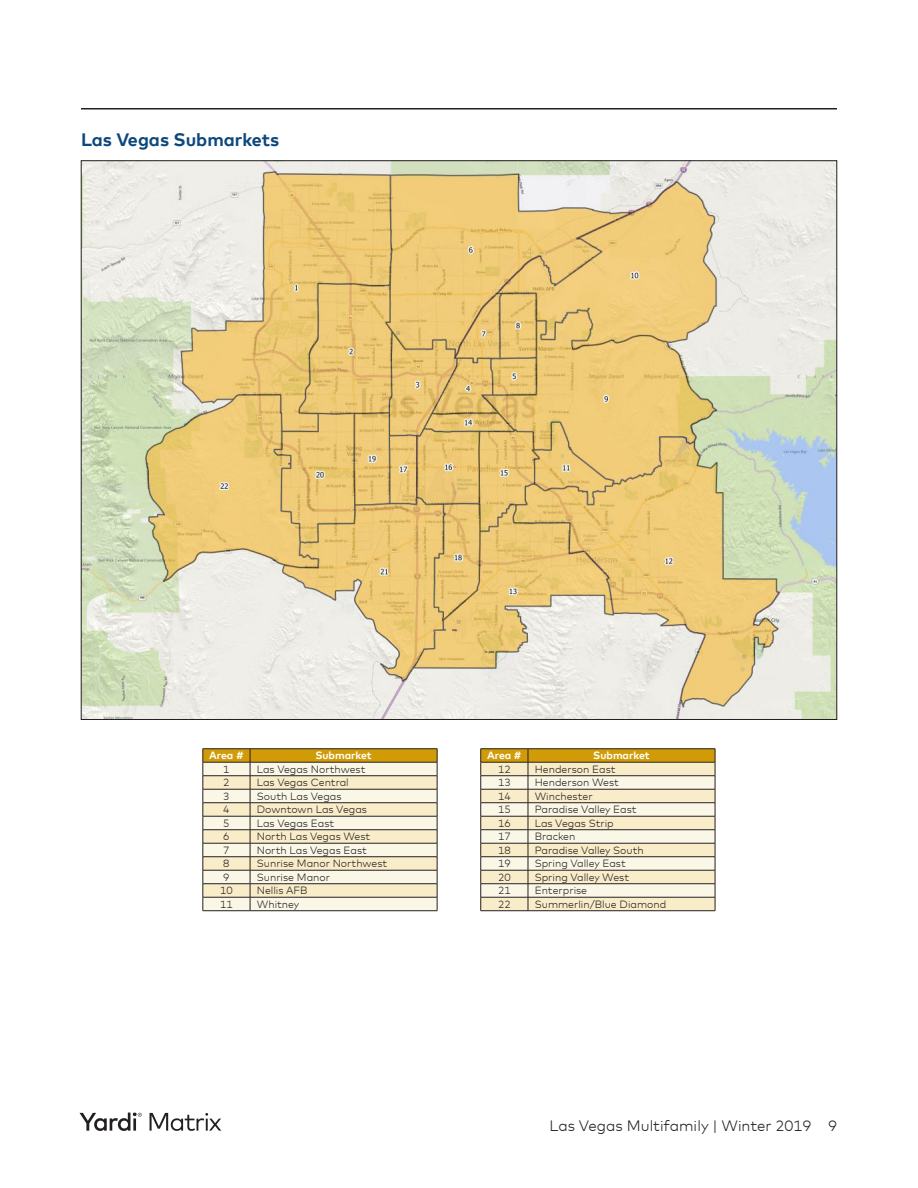
<style>
.page{position:relative;width:918px;height:1188px;background:#fff}
.page>*{position:absolute;margin:0;border:0;box-sizing:border-box;transform-origin:0 0}
.Matrix_Chart_Heads{font:700 18px "Mark Offc Pro";color:#0d477c}
.t1{font:300 15px "Mark Offc Pro";color:#231f20}
.t2{font:300 10.5px "Mark Offc Pro";color:#231f20}
.t3{font:700 10.5px "Mark Offc Pro";color:#fff}
</style>
<div class="page">
<hr style="left:81px;top:108px;width:756px;height:2px;background:#231f20">
<svg style="left:80px;top:1112px;width:62px;height:19px"></svg>
<svg style="left:150px;top:1113px;width:71px;height:18px"></svg>
<img style="left:83px;top:162px;width:752px;height:556px">
<hr style="left:203px;top:748px;width:47px;height:1px;background:#231f20">
<hr style="left:250px;top:748px;width:187px;height:1px;background:#231f20">
<svg style="left:203px;top:749px;width:235px;height:162px;background:#e4d9b9"></svg>
<hr style="left:481px;top:748px;width:47px;height:1px;background:#231f20">
<hr style="left:528px;top:748px;width:187px;height:1px;background:#231f20">
<svg style="left:480px;top:749px;width:236px;height:162px;background:#e3d8b7"></svg>
<p class="Matrix_Chart_Heads" style="left:81px;top:125px;width:200px">Las Vegas Submarkets</p>
<p class="t3" style="left:209px;top:748px;width:36px">Area #</p>
<p class="t3" style="left:315px;top:748px;width:58px">Submarket</p>
<p class="t2" style="left:223px;top:761px;width:8px">1</p>
<p class="t2" style="left:257px;top:761px;width:110px">Las Vegas Northwest</p>
<p class="t2" style="left:223px;top:775px;width:8px">2</p>
<p class="t2" style="left:257px;top:775px;width:93px">Las Vegas Central</p>
<p class="t2" style="left:223px;top:788px;width:8px">3</p>
<p class="t2" style="left:257px;top:788px;width:86px">South Las Vegas</p>
<p class="t2" style="left:223px;top:802px;width:8px">4</p>
<p class="t2" style="left:257px;top:802px;width:112px">Downtown Las Vegas</p>
<p class="t2" style="left:223px;top:815px;width:8px">5</p>
<p class="t2" style="left:257px;top:815px;width:79px">Las Vegas East</p>
<p class="t2" style="left:223px;top:829px;width:8px">6</p>
<p class="t2" style="left:257px;top:829px;width:115px">North Las Vegas West</p>
<p class="t2" style="left:223px;top:842px;width:8px">7</p>
<p class="t2" style="left:257px;top:842px;width:112px">North Las Vegas East</p>
<p class="t2" style="left:223px;top:856px;width:8px">8</p>
<p class="t2" style="left:257px;top:856px;width:132px">Sunrise Manor Northwest</p>
<p class="t2" style="left:223px;top:869px;width:8px">9</p>
<p class="t2" style="left:257px;top:869px;width:75px">Sunrise Manor</p>
<p class="t2" style="left:220px;top:883px;width:14px">10</p>
<p class="t2" style="left:257px;top:883px;width:52px">Nellis AFB</p>
<p class="t2" style="left:220px;top:896px;width:14px">11</p>
<p class="t2" style="left:257px;top:896px;width:44px">Whitney</p>
<p class="t3" style="left:487px;top:748px;width:36px">Area #</p>
<p class="t3" style="left:593px;top:748px;width:58px">Submarket</p>
<p class="t2" style="left:498px;top:761px;width:14px">12</p>
<p class="t2" style="left:535px;top:761px;width:82px">Henderson East</p>
<p class="t2" style="left:498px;top:775px;width:14px">13</p>
<p class="t2" style="left:535px;top:775px;width:86px">Henderson West</p>
<p class="t2" style="left:498px;top:788px;width:14px">14</p>
<p class="t2" style="left:535px;top:788px;width:59px">Winchester</p>
<p class="t2" style="left:498px;top:802px;width:14px">15</p>
<p class="t2" style="left:535px;top:802px;width:103px">Paradise Valley East</p>
<p class="t2" style="left:498px;top:815px;width:14px">16</p>
<p class="t2" style="left:535px;top:815px;width:81px">Las Vegas Strip</p>
<p class="t2" style="left:498px;top:829px;width:14px">17</p>
<p class="t2" style="left:535px;top:829px;width:42px">Bracken</p>
<p class="t2" style="left:498px;top:842px;width:14px">18</p>
<p class="t2" style="left:535px;top:842px;width:111px">Paradise Valley South</p>
<p class="t2" style="left:498px;top:856px;width:14px">19</p>
<p class="t2" style="left:535px;top:856px;width:93px">Spring Valley East</p>
<p class="t2" style="left:498px;top:869px;width:14px">20</p>
<p class="t2" style="left:535px;top:869px;width:96px">Spring Valley West</p>
<p class="t2" style="left:498px;top:883px;width:14px">21</p>
<p class="t2" style="left:535px;top:883px;width:54px">Enterprise</p>
<p class="t2" style="left:498px;top:896px;width:14px">22</p>
<p class="t2" style="left:535px;top:896px;width:133px">Summerlin/Blue Diamond</p>
<h2 class="t1" style="left:550px;top:1115px;width:289px">Las Vegas Multifamily | Winter 2019 9</h2>
</div>
